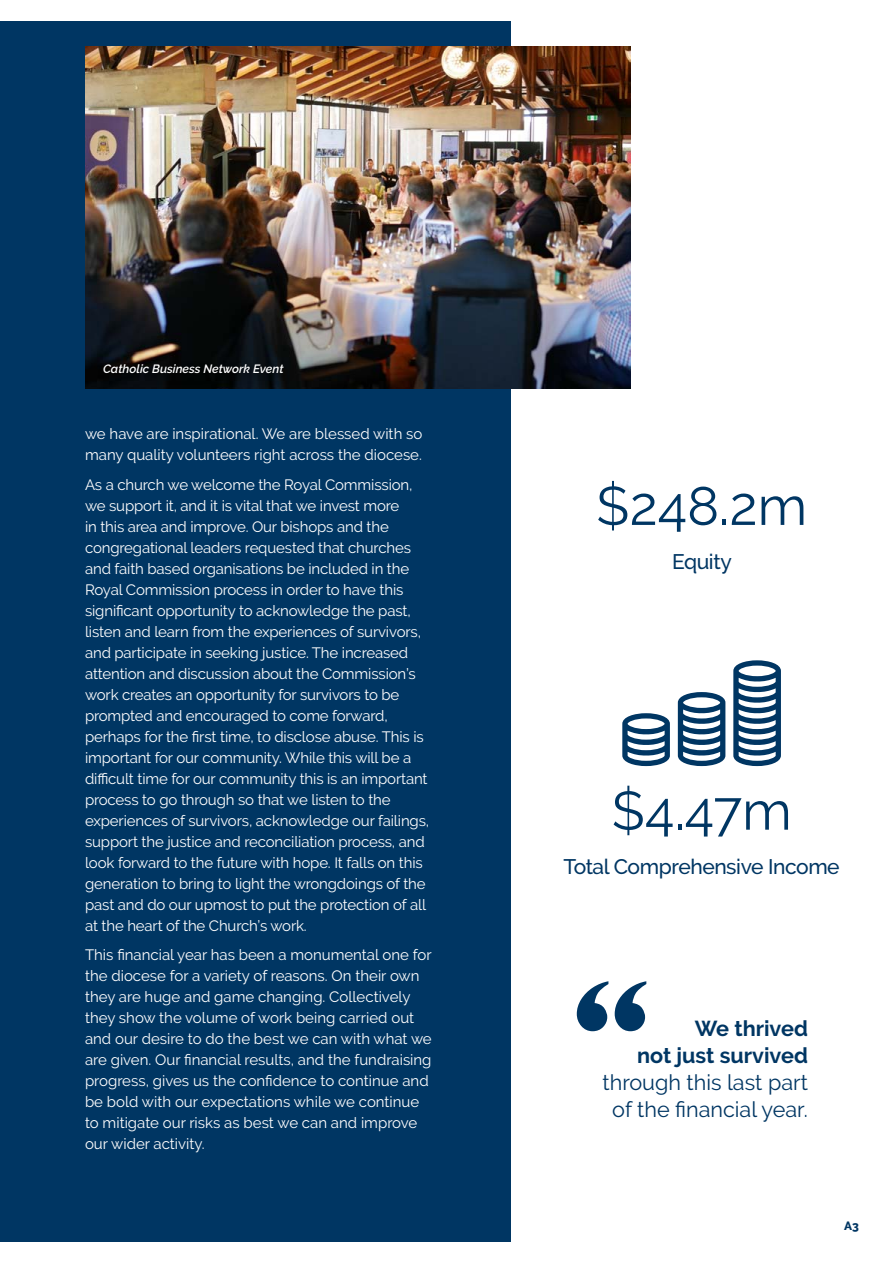
<style>
.page{position:relative;width:893px;height:1263px;background:#fff}
.page>*{position:absolute;margin:0;border:0;box-sizing:border-box;transform-origin:0 0}
.t1{font:54px "Raleway";color:#003663}
.t2{font:21.6px/27px "Raleway";color:#003663;text-align:center}
.t3{font:700 21.6px/27px "Raleway";color:#003663;text-align:right}
.t4{font:500 21px "Raleway";letter-spacing:-.02em;color:#003663}
.t5{font:15px/21px "Raleway";letter-spacing:-.01em;color:#fff}
.t6{font:italic 600 12px "Raleway";color:#fff}
.t7{font:800 12px "Raleway";color:#003663}
</style>
<div class="page">
<div style="left:0;top:21px;width:510px;height:1221px;background:#003663"></div>
<img style="left:86px;top:47px;width:544px;height:341px">
<svg style="left:577px;top:981px;width:69px;height:50px"></svg>
<svg style="left:622px;top:713px;width:48px;height:53px"></svg>
<svg style="left:678px;top:692px;width:47px;height:74px"></svg>
<svg style="left:733px;top:660px;width:48px;height:106px"></svg>
<div style="left:98px;top:359px;width:197px;height:26px;background:#000;opacity:.75"></div>
<p class="t6" style="left:103px;top:362px;width:182px">Catholic Business Network Event</p>
<p class="t5" style="left:85px;top:423px;width:339px">we have are inspirational. We are blessed with so many quality volunteers right across the diocese.</p>
<p class="t5" style="left:85px;top:474px;width:346px">As a church we welcome the Royal Commission, we support it, and it is vital that we invest more<br>in this area and improve. Our bishops and the congregational leaders requested that churches and faith based organisations be included in the Royal Commission process in order to have this significant opportunity to acknowledge the past, listen and learn from the experiences of survivors, and participate in seeking justice. The increased attention and discussion about the Commission’s work creates an opportunity for survivors to be prompted and encouraged to come forward, perhaps for the first time, to disclose abuse. This is important for our community. While this will be a difficult time for our community this is an important process to go through so that we listen to the experiences of survivors, acknowledge our failings, support the justice and reconciliation process, and look forward to the future with hope. It falls on this generation to bring to light the wrongdoings of the past and do our upmost to put the protection of all at the heart of the Church’s work.</p>
<p class="t5" style="left:85px;top:944px;width:348px">This financial year has been a monumental one for the diocese for a variety of reasons. On their own they are huge and game changing. Collectively they show the volume of work being carried out and our desire to do the best we can with what we are given. Our financial results, and the fundraising progress, gives us the confidence to continue and be bold with our expectations while we continue to mitigate our risks as best we can and improve our wider activity.</p>
<h1 class="t1" style="left:596px;top:474px;width:213px">$248.2m</h1>
<h3 class="t4" style="left:672px;top:549px;width:61px">Equity</h3>
<h1 class="t1" style="left:611px;top:779px;width:182px">$4.47m</h1>
<h3 class="t4" style="left:563px;top:854px;width:278px">Total Comprehensive Income</h3>
<h2 class="t3" style="left:637px;top:1015px;width:172px">We thrived<br>not just survived</h2>
<h2 class="t2" style="left:603px;top:1069px;width:207px">through this last part of the financial year.</h2>
<p class="t7" style="left:844px;top:1219px;width:16px">A3</p>
</div>
